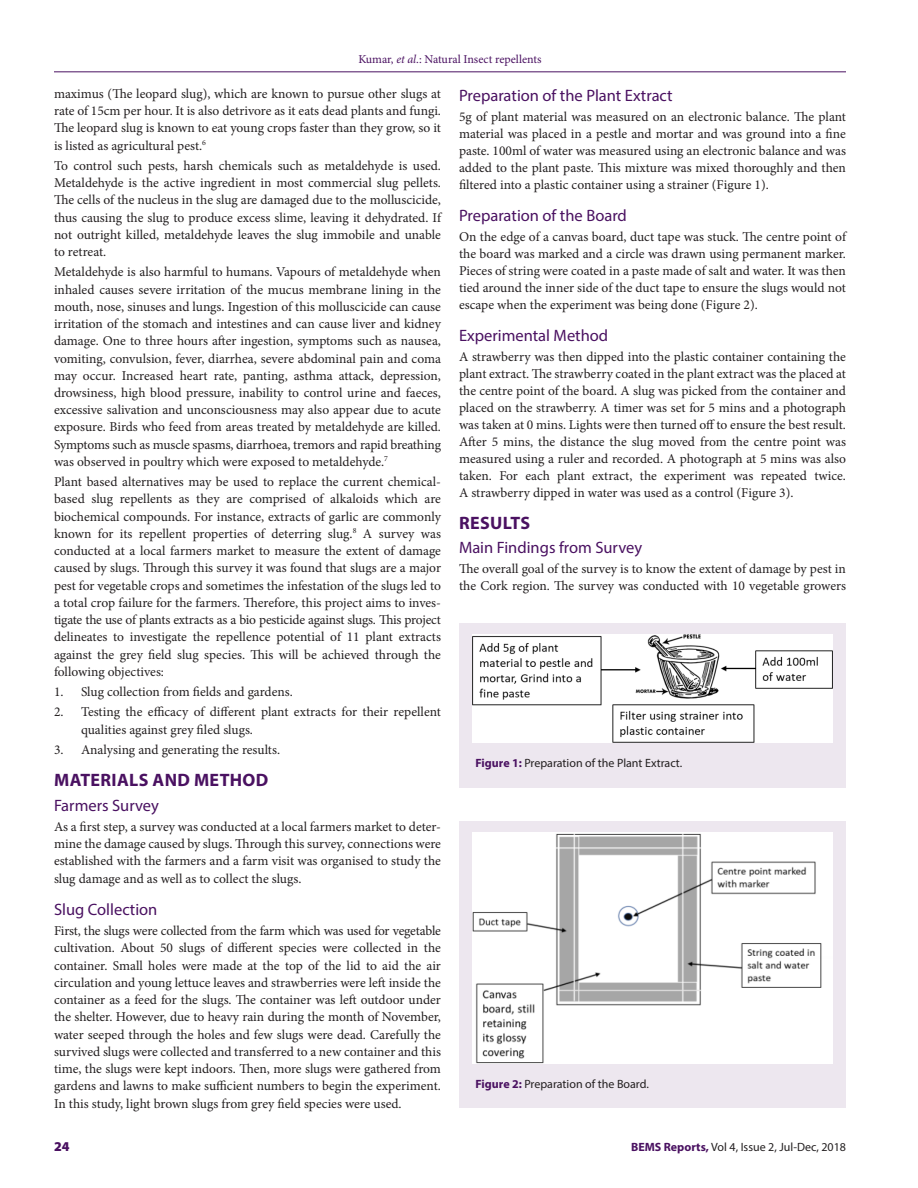
<style>
.page{position:relative;width:918px;height:1188px;background:#fff}
.page>*{position:absolute;margin:0;border:0;box-sizing:border-box;transform-origin:0 0}
._1_HD{font:700 18px "Myriad Pro";letter-spacing:.02em;color:#4a1161}
._2_HD{font:16.5px "Myriad Pro";color:#4a1161}
.TXT{font:13.5px/17.2px "Minion Pro";color:#231f20;text-align:justify}
.LRH{font:900 13.5px "Myriad Pro";color:#4a1161}
.FIG_CAP{font:12px "Myriad Pro";color:#231f20}
.LRH-2{font:12px "Myriad Pro";color:#231f20}
.t1{font:12px "Minion Pro";color:#4a1161}
.s1{font-style:italic}
.s2{font-weight:700;color:#4a1161}
</style>
<div class="page">
<hr style="left:54px;top:72px;width:792px;height:1px;background:#4a1161">
<div style="left:459px;top:623px;width:387px;height:165px;background:#ede7ef"></div>
<img style="left:473px;top:635px;width:359px;height:108px">
<div style="left:459px;top:821px;width:387px;height:287px;background:#ede7ef"></div>
<img style="left:473px;top:833px;width:359px;height:231px">
<p class="t1" style="left:358px;top:51px;width:185px">Kumar, <span class="s1">et al</span>.: Natural Insect repellents</p>
<p class="TXT" style="left:54px;top:85px;width:389px">maximus (The leopard slug), which are known to pursue other slugs at rate of 15cm per hour. It is also detrivore as it eats dead plants and fungi.<br>The leopard slug is known to eat young crops faster than they grow, so it is listed as agricultural pest.<sup>6</sup></p>
<p class="TXT" style="left:54px;top:157px;width:389px">To control such pests, harsh chemicals such as metaldehyde is used.<br>Metaldehyde is the active ingredient in most commercial slug pellets.<br>The cells of the nucleus in the slug are damaged due to the molluscicide, thus causing the slug to produce excess slime, leaving it dehydrated. If not outright killed, metaldehyde leaves the slug immobile and unable to retreat.</p>
<p class="TXT" style="left:54px;top:263px;width:389px">Metaldehyde is also harmful to humans. Vapours of metaldehyde when inhaled causes severe irritation of the mucus membrane lining in the mouth, nose, sinuses and lungs. Ingestion of this molluscicide can cause irritation of the stomach and intestines and can cause liver and kidney damage. One to three hours after ingestion, symptoms such as nausea, vomiting, convulsion, fever, diarrhea, severe abdominal pain and coma may occur. Increased heart rate, panting, asthma attack, depression, drowsiness, high blood pressure, inability to control urine and faeces, excessive salivation and unconsciousness may also appear due to acute exposure. Birds who feed from areas treated by metaldehyde are killed.<br>Symptoms such as muscle spasms, diarrhoea, tremors and rapid breathing was observed in poultry which were exposed to metaldehyde.<sup>7</sup></p>
<p class="TXT" style="left:54px;top:473px;width:389px">Plant based alternatives may be used to replace the current chemical&shy;based slug repellents as they are comprised of alkaloids which are biochemical compounds. For instance, extracts of garlic are commonly known for its repellent properties of deterring slug.<sup>8</sup> A survey was conducted at a local farmers market to measure the extent of damage caused by slugs. Through this survey it was found that slugs are a major pest for vegetable crops and sometimes the infestation of the slugs led to a total crop failure for the farmers. Therefore, this project aims to inves&shy;tigate the use of plants extracts as a bio pesticide against slugs. This project delineates to investigate the repellence potential of 11 plant extracts against the grey field slug species. This will be achieved through the following objectives:</p>
<p class="TXT" style="left:54px;top:683px;width:240px">1. Slug collection from fields and gardens.</p>
<p class="TXT" style="left:81px;top:703px;width:361px;text-indent:-27px">2. Testing the efficacy of different plant extracts for their repellent qualities against grey filed slugs.</p>
<p class="TXT" style="left:54px;top:741px;width:228px">3. Analysing and generating the results.</p>
<p class="_1_HD" style="left:54px;top:768px;width:216px">MATERIALS AND METHOD</p>
<p class="_2_HD" style="left:54px;top:795px;width:107px">Farmers Survey</p>
<p class="TXT" style="left:54px;top:818px;width:389px">As a first step, a survey was conducted at a local farmers market to deter&shy;mine the damage caused by slugs. Through this survey, connections were established with the farmers and a farm visit was organised to study the slug damage and as well as to collect the slugs.</p>
<p class="_2_HD" style="left:54px;top:899px;width:105px">Slug Collection</p>
<p class="TXT" style="left:54px;top:922px;width:389px">First, the slugs were collected from the farm which was used for vegetable cultivation. About 50 slugs of different species were collected in the container. Small holes were made at the top of the lid to aid the air circulation and young lettuce leaves and strawberries were left inside the container as a feed for the slugs. The container was left outdoor under the shelter. However, due to heavy rain during the month of November, water seeped through the holes and few slugs were dead. Carefully the survived slugs were collected and transferred to a new container and this time, the slugs were kept indoors. Then, more slugs were gathered from gardens and lawns to make sufficient numbers to begin the experiment.<br>In this study, light brown slugs from grey field species were used.</p>
<p class="_2_HD" style="left:459px;top:85px;width:215px">Preparation of the Plant Extract</p>
<p class="TXT" style="left:459px;top:108px;width:389px">5g of plant material was measured on an electronic balance. The plant material was placed in a pestle and mortar and was ground into a fine paste. 100ml of water was measured using an electronic balance and was added to the plant paste. This mixture was mixed thoroughly and then filtered into a plastic container using a strainer (Figure 1).</p>
<p class="_2_HD" style="left:459px;top:205px;width:169px">Preparation of the Board</p>
<p class="TXT" style="left:459px;top:228px;width:389px">On the edge of a canvas board, duct tape was stuck. The centre point of the board was marked and a circle was drawn using permanent marker.<br>Pieces of string were coated in a paste made of salt and water. It was then tied around the inner side of the duct tape to ensure the slugs would not escape when the experiment was being done (Figure 2).</p>
<p class="_2_HD" style="left:459px;top:325px;width:151px">Experimental Method</p>
<p class="TXT" style="left:459px;top:348px;width:389px">A strawberry was then dipped into the plastic container containing the plant extract. The strawberry coated in the plant extract was the placed at the centre point of the board. A slug was picked from the container and placed on the strawberry. A timer was set for 5 mins and a photograph was taken at 0 mins. Lights were then turned off to ensure the best result.<br>After 5 mins, the distance the slug moved from the centre point was measured using a ruler and recorded. A photograph at 5 mins was also taken. For each plant extract, the experiment was repeated twice.<br>A strawberry dipped in water was used as a control (Figure 3).</p>
<p class="_1_HD" style="left:459px;top:511px;width:73px">RESULTS</p>
<p class="_2_HD" style="left:459px;top:538px;width:185px">Main Findings from Survey</p>
<p class="TXT" style="left:459px;top:561px;width:388px">The overall goal of the survey is to know the extent of damage by pest in the Cork region. The survey was conducted with 10 vegetable growers</p>
<p class="FIG_CAP" style="left:476px;top:756px;width:208px"><span class="s2">Figure 1:</span> Preparation of the Plant Extract.</p>
<p class="FIG_CAP" style="left:476px;top:1077px;width:175px"><span class="s2">Figure 2:</span> Preparation of the Board.</p>
<p class="LRH" style="left:54px;top:1137px;width:17px">24</p>
<p class="LRH-2" style="left:631px;top:1139px;width:216px"><span class="s2">BEMS Reports,</span> Vol 4, Issue 2, Jul-Dec, 2018</p>
</div>
